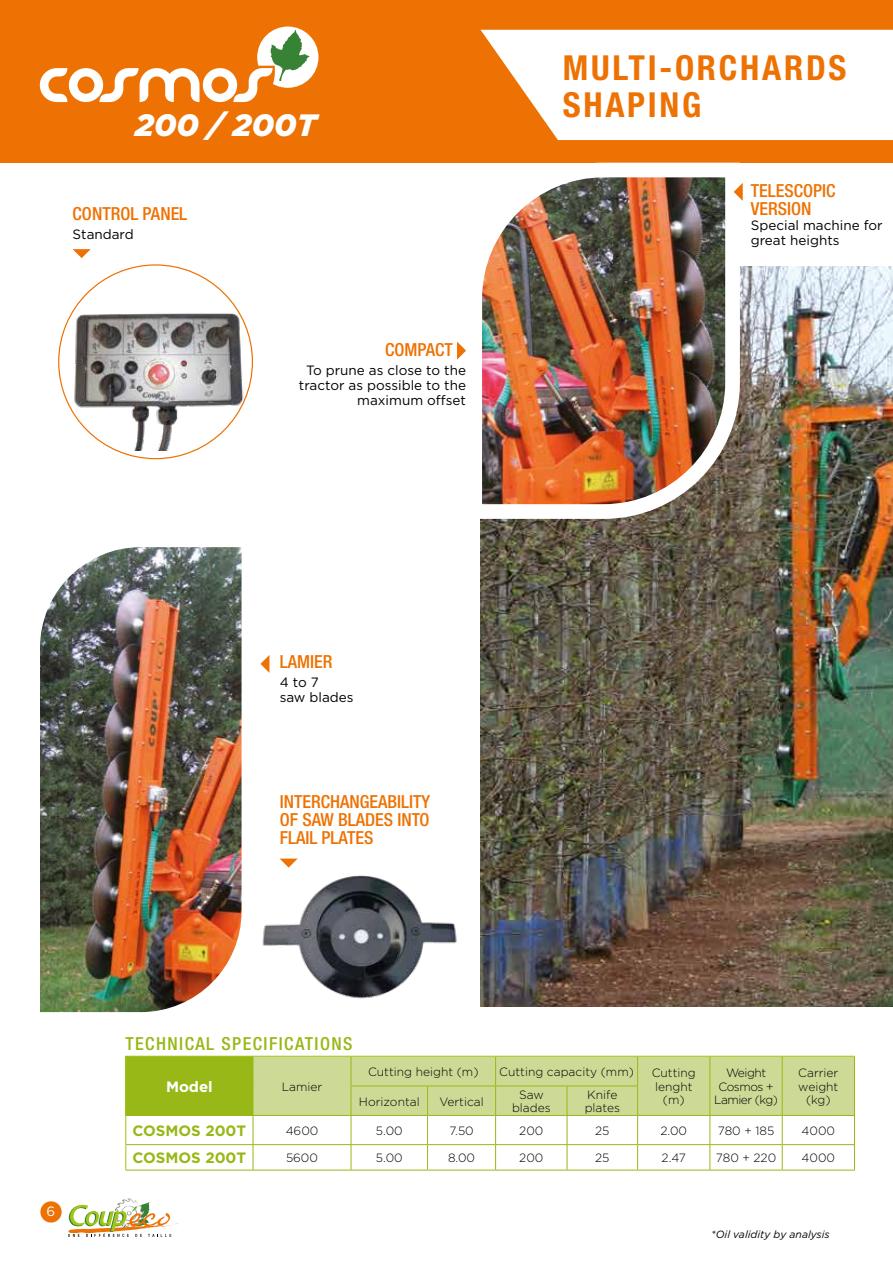
<style>
.page{position:relative;width:893px;height:1263px;background:#fff}
.page>*{position:absolute;margin:0;border:0;box-sizing:border-box;transform-origin:0 0}
.t1{font:700 condensed 34.5px/37.5px "Helvetica Neue";letter-spacing:.08em;color:#ee7203}
.t2{font:italic 900 30.9px "Gotham";color:#fff}
.t3{font:500 condensed 18px/18px "Helvetica Neue";color:#ee7203}
.t4{font:500 condensed 18px "Helvetica Neue";letter-spacing:.08em;color:#97b816}
.t5{font:700 15px "Gotham";color:#97b816}
.t6{font:700 15px "Gotham";color:#fff}
.t7{font:13.5px/15px "Gotham";color:#000}
.t8{font:13.5px "Gotham";color:#fff}
.t9{font:300 12px/13.5px "Gotham";color:#000;text-align:center}
.t10{font:300 12px/13.5px "Gotham";letter-spacing:-.04em;color:#000;text-align:center}
.t11{font:italic 10.5px "Gotham";color:#000}
</style>
<div class="page">
<div style="left:40px;top:1201px;width:22px;height:21px;background:#ee7203;border-radius:50%"></div>
<svg style="left:68px;top:1198px;width:111px;height:39px"></svg>
<div style="left:0;top:0;width:893px;height:163px;background:#ee7203"></div>
<img style="left:480px;top:267px;width:413px;height:740px">
<img style="left:480px;top:162px;width:267px;height:364px">
<svg style="left:734px;top:183px;width:9px;height:18px"></svg>
<svg style="left:73px;top:249px;width:18px;height:9px"></svg>
<svg style="left:457px;top:342px;width:9px;height:18px"></svg>
<svg style="left:260px;top:655px;width:9px;height:18px"></svg>
<svg style="left:280px;top:858px;width:18px;height:5px"></svg>
<svg style="left:40px;top:27px;width:278px;height:75px"></svg>
<div style="left:126px;top:1056px;width:127px;height:59px;background:#97b816"></div>
<hr style="left:126px;top:1115px;width:127px;height:1px;background:#97b816">
<hr style="left:126px;top:1144px;width:127px;height:1px;background:#97b816">
<svg style="left:253px;top:1057px;width:602px;height:113px"></svg>
<hr style="left:125px;top:1170px;width:128px;height:1px;background:#97b816">
<hr style="left:253px;top:1170px;width:98px;height:1px;background:#97b816">
<hr style="left:351px;top:1170px;width:77px;height:1px;background:#97b816">
<hr style="left:428px;top:1170px;width:68px;height:1px;background:#97b816">
<hr style="left:496px;top:1170px;width:71px;height:1px;background:#97b816">
<hr style="left:567px;top:1170px;width:71px;height:1px;background:#97b816">
<hr style="left:638px;top:1170px;width:72px;height:1px;background:#97b816">
<hr style="left:710px;top:1170px;width:72px;height:1px;background:#97b816">
<hr style="left:782px;top:1170px;width:73px;height:1px;background:#97b816">
<hr style="left:125px;top:1056px;width:1px;height:30px;background:#a2c617">
<svg style="left:125px;top:1086px;width:1px;height:84px"></svg>
<hr style="left:125px;top:1056px;width:128px;height:1px;background:#a2c617">
<hr style="left:253px;top:1056px;width:98px;height:1px;background:#a2c617">
<hr style="left:351px;top:1056px;width:77px;height:1px;background:#a2c617">
<hr style="left:428px;top:1056px;width:68px;height:1px;background:#a2c617">
<hr style="left:496px;top:1056px;width:71px;height:1px;background:#a2c617">
<hr style="left:567px;top:1056px;width:71px;height:1px;background:#a2c617">
<hr style="left:638px;top:1056px;width:72px;height:1px;background:#a2c617">
<hr style="left:710px;top:1056px;width:72px;height:1px;background:#a2c617">
<hr style="left:782px;top:1056px;width:73px;height:1px;background:#a2c617">
<img style="left:59px;top:266px;width:193px;height:185px">
<svg style="left:480px;top:30px;width:413px;height:110px;fill:#fff"></svg>
<img style="left:262px;top:863px;width:195px;height:136px">
<img style="left:40px;top:547px;width:202px;height:465px">
<h2 class="t2" style="left:135px;top:103px;width:183px">200 / 200T</h2>
<h3 class="t3" style="left:73px;top:204px;width:116px">CONTROL PANEL</h3>
<p class="t7" style="left:73px;top:226px;width:63px">Standard</p>
<h3 class="t3" style="left:385px;top:340px;width:69px">COMPACT</h3>
<p class="t7" style="left:299px;top:363px;width:169px;text-align:right">To prune as close to the tractor as possible to the maximum offset</p>
<h1 class="t1" style="left:563px;top:48px;width:285px">MULTI-ORCHARDS<br>SHAPING</h1>
<h3 class="t3" style="left:751px;top:182px;width:86px">TELESCOPIC<br>VERSION</h3>
<p class="t7" style="left:751px;top:218px;width:133px">Special machine for great heights</p>
<h3 class="t3" style="left:280px;top:652px;width:54px">LAMIER</h3>
<p class="t7" style="left:280px;top:675px;width:75px">4 to 7<br>saw blades</p>
<h3 class="t3" style="left:280px;top:792px;width:152px;text-align:justify">INTERCHANGEABILITY OF SAW BLADES INTO FLAIL PLATES</h3>
<p class="t8" style="left:47px;top:1203px;width:10px">6</p>
<h3 class="t4" style="left:125px;top:1033px;width:229px">TECHNICAL SPECIFICATIONS</h3>
<p class="t6" style="left:166px;top:1076px;width:48px">Model</p>
<p class="t9" style="left:282px;top:1079px;width:42px">Lamier</p>
<p class="t9" style="left:368px;top:1064px;width:112px">Cutting height (m)</p>
<p class="t9" style="left:499px;top:1064px;width:136px">Cutting capacity (mm)</p>
<p class="t9" style="left:652px;top:1066px;width:46px">Cutting lenght (m)</p>
<p class="t10" style="left:714px;top:1066px;width:65px">Weight<br>Cosmos +<br>Lamier (kg)</p>
<p class="t9" style="left:798px;top:1066px;width:42px;text-align:left">Carrier weight</p>
<p class="t9" style="left:512px;top:1087px;width:40px">Saw blades</p>
<p class="t9" style="left:585px;top:1087px;width:37px;text-align:left">Knife plates</p>
<p class="t9" style="left:359px;top:1094px;width:62px">Horizontal</p>
<p class="t9" style="left:439px;top:1094px;width:46px">Vertical</p>
<p class="t9" style="left:806px;top:1093px;width:26px">(kg)</p>
<p class="t5" style="left:132px;top:1121px;width:115px">COSMOS 200T</p>
<p class="t9" style="left:286px;top:1123px;width:34px">4600</p>
<p class="t9" style="left:376px;top:1123px;width:28px">5.00</p>
<p class="t9" style="left:449px;top:1123px;width:26px">7.50</p>
<p class="t9" style="left:519px;top:1123px;width:26px">200</p>
<p class="t9" style="left:595px;top:1123px;width:16px">25</p>
<p class="t9" style="left:660px;top:1123px;width:28px">2.00</p>
<p class="t9" style="left:718px;top:1123px;width:58px">780 + 185</p>
<p class="t9" style="left:802px;top:1123px;width:35px">4000</p>
<p class="t5" style="left:132px;top:1148px;width:115px">COSMOS 200T</p>
<p class="t9" style="left:286px;top:1151px;width:34px">5600</p>
<p class="t9" style="left:376px;top:1151px;width:28px">5.00</p>
<p class="t9" style="left:448px;top:1151px;width:29px">8.00</p>
<p class="t9" style="left:519px;top:1151px;width:26px">200</p>
<p class="t9" style="left:595px;top:1151px;width:16px">25</p>
<p class="t9" style="left:662px;top:1151px;width:26px">2.47</p>
<p class="t9" style="left:716px;top:1151px;width:62px">780 + 220</p>
<p class="t9" style="left:802px;top:1151px;width:35px">4000</p>
<p class="t11" style="left:711px;top:1228px;width:120px">*Oil validity by analysis</p>
</div>
